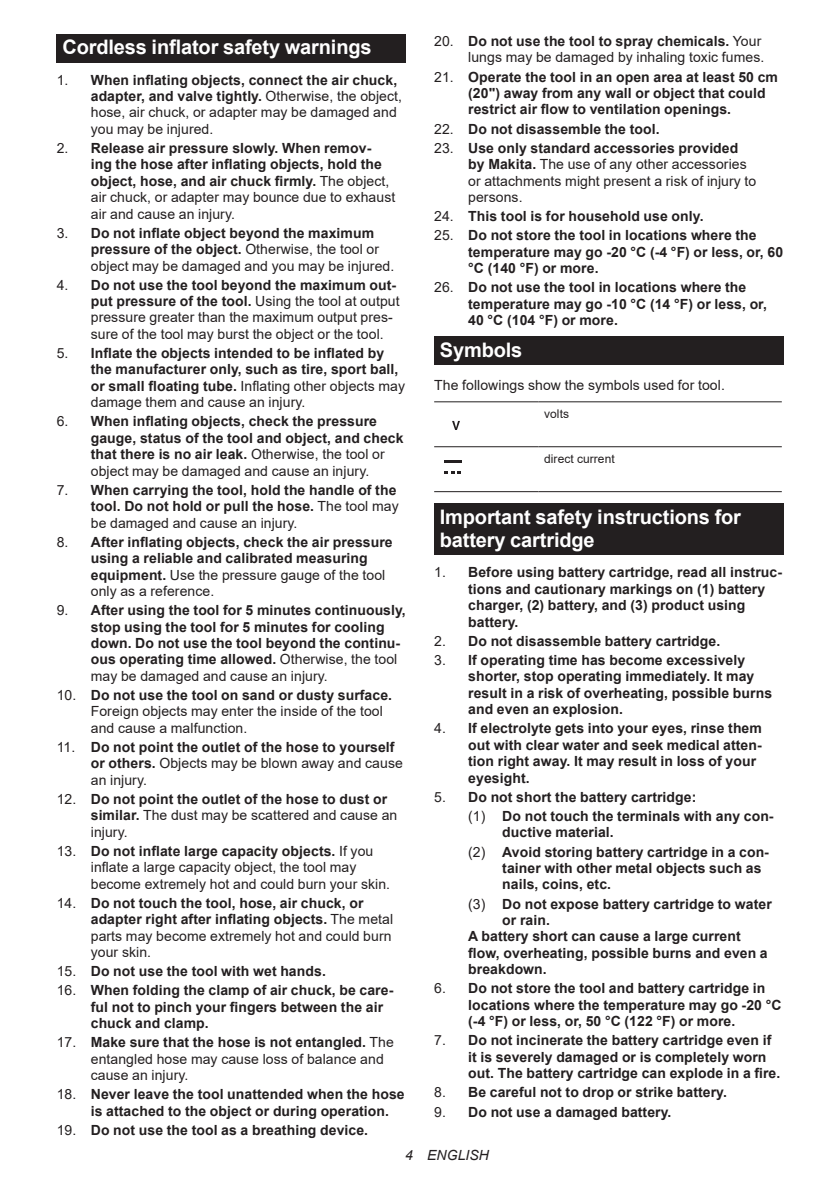
<style>
.page{position:relative;width:840px;height:1191px;background:#fff}
.page>*{position:absolute;margin:0;border:0;box-sizing:border-box;transform-origin:0 0}
.t1{font:700 20px/23.4px "Arial";letter-spacing:-.01em;color:#fff}
.t2{font:700 14px/16.4px "Arial";letter-spacing:.005em;color:#231f20}
.t3{font:14px/16.4px "Arial";letter-spacing:.005em;color:#231f20}
.t4{font:italic 14px "Arial";letter-spacing:.005em;color:#231f20}
.t5{font:12px "Arial";letter-spacing:.005em;color:#231f20}
.s1{font-weight:700}
.s2{font-weight:400}
</style>
<div class="page">
<div style="left:57px;top:34px;width:348px;height:29px;background:#231f20"></div>
<div style="left:434px;top:336px;width:348px;height:29px;background:#231f20"></div>
<hr style="left:434px;top:401px;width:104px;height:1px;background:#231f20">
<hr style="left:538px;top:401px;width:243px;height:1px;background:#231f20">
<hr style="left:434px;top:446px;width:104px;height:1px;background:#231f20">
<hr style="left:538px;top:446px;width:243px;height:1px;background:#231f20">
<hr style="left:434px;top:491px;width:104px;height:1px;background:#231f20">
<hr style="left:538px;top:491px;width:243px;height:1px;background:#231f20">
<svg style="left:452px;top:421px;width:7px;height:9px"></svg>
<svg style="left:444px;top:461px;width:17px;height:2px"></svg>
<svg style="left:444px;top:471px;width:17px;height:3px"></svg>
<div style="left:434px;top:503px;width:348px;height:52px;background:#231f20"></div>
<h1 class="t1" style="left:62px;top:36px;width:310px">Cordless inflator safety warnings</h1>
<p class="t3" style="left:91px;top:71px;width:312px;text-indent:-34px">1. <span class="s1">When inflating objects, connect the air chuck, adapter, and valve tightly.</span> Otherwise, the object, hose, air chuck, or adapter may be damaged and you may be injured.</p>
<p class="t2" style="left:91px;top:140px;width:306px;text-indent:-34px"><span class="s2">2.</span> Release air pressure slowly. When remov&shy;ing the hose after inflating objects, hold the object, hose, and air chuck firmly. <span class="s2">The object, air chuck, or adapter may bounce due to exhaust air and cause an injury.</span></p>
<p class="t3" style="left:91px;top:224px;width:305px;text-indent:-34px">3. <span class="s1">Do not inflate object beyond the maximum pressure of the object.</span> Otherwise, the tool or object may be damaged and you may be injured.</p>
<p class="t3" style="left:91px;top:276px;width:310px;text-indent:-34px">4. <span class="s1">Do not use the tool beyond the maximum out&shy;put pressure of the tool.</span> Using the tool at output pressure greater than the maximum output pres&shy;sure of the tool may burst the object or the tool.</p>
<p class="t2" style="left:91px;top:345px;width:315px;text-indent:-34px"><span class="s2">5.</span> Inflate the objects intended to be inflated by the manufacturer only, such as tire, sport ball, or small floating tube. <span class="s2">Inflating other objects may damage them and cause an injury.</span></p>
<p class="t2" style="left:91px;top:413px;width:314px;text-indent:-34px"><span class="s2">6.</span> When inflating objects, check the pressure gauge, status of the tool and object, and check that there is no air leak. <span class="s2">Otherwise, the tool or object may be damaged and cause an injury.</span></p>
<p class="t2" style="left:91px;top:482px;width:309px;text-indent:-34px"><span class="s2">7.</span> When carrying the tool, hold the handle of the tool. Do not hold or pull the hose. <span class="s2">The tool may be damaged and cause an injury.</span></p>
<p class="t2" style="left:91px;top:534px;width:303px;text-indent:-34px"><span class="s2">8.</span> After inflating objects, check the air pressure using a reliable and calibrated measuring equipment. <span class="s2">Use the pressure gauge of the tool only as a reference.</span></p>
<p class="t2" style="left:91px;top:602px;width:316px;text-indent:-34px"><span class="s2">9.</span> After using the tool for 5 minutes continuously, stop using the tool for 5 minutes for cooling down. Do not use the tool beyond the continu&shy;ous operating time allowed. <span class="s2">Otherwise, the tool may be damaged and cause an injury.</span></p>
<p class="t3" style="left:91px;top:686px;width:303px;text-indent:-34px">10. <span class="s1">Do not use the tool on sand or dusty surface.<br></span>Foreign objects may enter the inside of the tool and cause a malfunction.</p>
<p class="t2" style="left:91px;top:739px;width:313px;text-indent:-34px"><span class="s2">11.</span> Do not point the outlet of the hose to yourself or others. <span class="s2">Objects may be blown away and cause an injury.</span></p>
<p class="t2" style="left:91px;top:791px;width:308px;text-indent:-34px"><span class="s2">12.</span> Do not point the outlet of the hose to dust or similar. <span class="s2">The dust may be scattered and cause an injury.</span></p>
<p class="t3" style="left:91px;top:842px;width:301px;text-indent:-34px">13. <span class="s1">Do not inflate large capacity objects.</span> If you inflate a large capacity object, the tool may become extremely hot and could burn your skin.</p>
<p class="t2" style="left:91px;top:895px;width:304px;text-indent:-34px"><span class="s2">14.</span> Do not touch the tool, hose, air chuck, or adapter right after inflating objects. <span class="s2">The metal parts may become extremely hot and could burn your skin.</span></p>
<p class="t2" style="left:57px;top:963px;width:270px"><span class="s2">15.</span> Do not use the tool with wet hands.</p>
<p class="t2" style="left:91px;top:982px;width:304px;text-indent:-34px"><span class="s2">16.</span> When folding the clamp of air chuck, be care&shy;ful not to pinch your fingers between the air chuck and clamp.</p>
<p class="t3" style="left:91px;top:1034px;width:304px;text-indent:-34px">17. <span class="s1">Make sure that the hose is not entangled.</span> The entangled hose may cause loss of balance and cause an injury.</p>
<p class="t2" style="left:91px;top:1086px;width:315px;text-indent:-34px"><span class="s2">18.</span> Never leave the tool unattended when the hose is attached to the object or during operation.</p>
<p class="t2" style="left:57px;top:1122px;width:313px"><span class="s2">19.</span> Do not use the tool as a breathing device.</p>
<p class="t3" style="left:434px;top:33px;width:331px;text-align:right">20. <span class="s1">Do not use the tool to spray chemicals.</span> Your lungs may be damaged by inhaling toxic fumes.</p>
<p class="t2" style="left:468px;top:69px;width:311px;text-indent:-34px"><span class="s2">21.</span> Operate the tool in an open area at least 50 cm (20") away from any wall or object that could restrict air flow to ventilation openings.</p>
<p class="t2" style="left:434px;top:121px;width:227px"><span class="s2">22.</span> Do not disassemble the tool.</p>
<p class="t3" style="left:468px;top:139px;width:289px;text-indent:-34px">23. <span class="s1">Use only standard accessories provided by Makita.</span> The use of any other accessories or attachments might present a risk of injury to persons.</p>
<p class="t2" style="left:434px;top:208px;width:271px"><span class="s2">24.</span> This tool is for household use only.</p>
<p class="t2" style="left:468px;top:227px;width:316px;text-indent:-34px"><span class="s2">25.</span> Do not store the tool in locations where the temperature may go -20 °C (-4 °F) or less, or, 60 °C (140 °F) or more.</p>
<p class="t2" style="left:468px;top:279px;width:300px;text-indent:-34px"><span class="s2">26.</span> Do not use the tool in locations where the temperature may go -10 °C (14 °F) or less, or,<br>40 °C (104 °F) or more.</p>
<h1 class="t1" style="left:439px;top:338px;width:84px">Symbols</h1>
<p class="t3" style="left:434px;top:377px;width:292px">The followings show the symbols used for tool.</p>
<p class="t5" style="left:544px;top:405px;width:26px">volts</p>
<p class="t5" style="left:544px;top:450px;width:72px">direct current</p>
<h1 class="t1" style="left:439px;top:505px;width:302px">Important safety instructions for battery cartridge</h1>
<p class="t2" style="left:468px;top:564px;width:315px;text-indent:-34px"><span class="s2">1.</span> Before using battery cartridge, read all instruc&shy;tions and cautionary markings on (1) battery charger, (2) battery, and (3) product using battery.</p>
<p class="t2" style="left:434px;top:633px;width:287px"><span class="s2">2.</span> Do not disassemble battery cartridge.</p>
<p class="t2" style="left:468px;top:652px;width:305px;text-indent:-34px"><span class="s2">3.</span> If operating time has become excessively shorter, stop operating immediately. It may result in a risk of overheating, possible burns and even an explosion.</p>
<p class="t2" style="left:468px;top:720px;width:295px;text-indent:-34px"><span class="s2">4.</span> If electrolyte gets into your eyes, rinse them out with clear water and seek medical atten&shy;tion right away. It may result in loss of your eyesight.</p>
<p class="t2" style="left:468px;top:787px;width:307px;line-height:19.2px;text-indent:-34px"><span class="s2">5.</span> Do not short the battery cartridge:<br><span class="s2">(1)</span> Do not touch the terminals with any con-</p>
<p class="t2" style="left:468px;top:823px;width:302px;line-height:19.2px;text-indent:34px">ductive material.<br><span class="s2">(2)</span> Avoid storing battery cartridge in a con-</p>
<p class="t2" style="left:502px;top:860px;width:260px">tainer with other metal objects such as nails, coins, etc.</p>
<p class="t2" style="left:468px;top:895px;width:305px"><span class="s2">(3)</span> Do not expose battery cartridge to water</p>
<p class="t2" style="left:502px;top:912px;width:49px">or rain.</p>
<p class="t2" style="left:468px;top:928px;width:274px">A battery short can cause a large current</p>
<p class="t2" style="left:468px;top:944px;width:301px">flow, overheating, possible burns and even a</p>
<p class="t2" style="left:468px;top:961px;width:80px">breakdown.</p>
<p class="t2" style="left:468px;top:980px;width:314px;text-indent:-34px"><span class="s2">6.</span> Do not store the tool and battery cartridge in locations where the temperature may go -20 °C (-4 °F) or less, or, 50 °C (122 °F) or more.</p>
<p class="t2" style="left:468px;top:1032px;width:313px;text-indent:-34px"><span class="s2">7.</span> Do not incinerate the battery cartridge even if it is severely damaged or is completely worn out. The battery cartridge can explode in a fire.</p>
<p class="t2" style="left:434px;top:1084px;width:294px"><span class="s2">8.</span> Be careful not to drop or strike battery.</p>
<p class="t2" style="left:434px;top:1103px;width:239px"><span class="s2">9.</span> Do not use a damaged battery.</p>
<p class="t4" style="left:405px;top:1146px;width:85px">4 ENGLISH</p>
</div>
